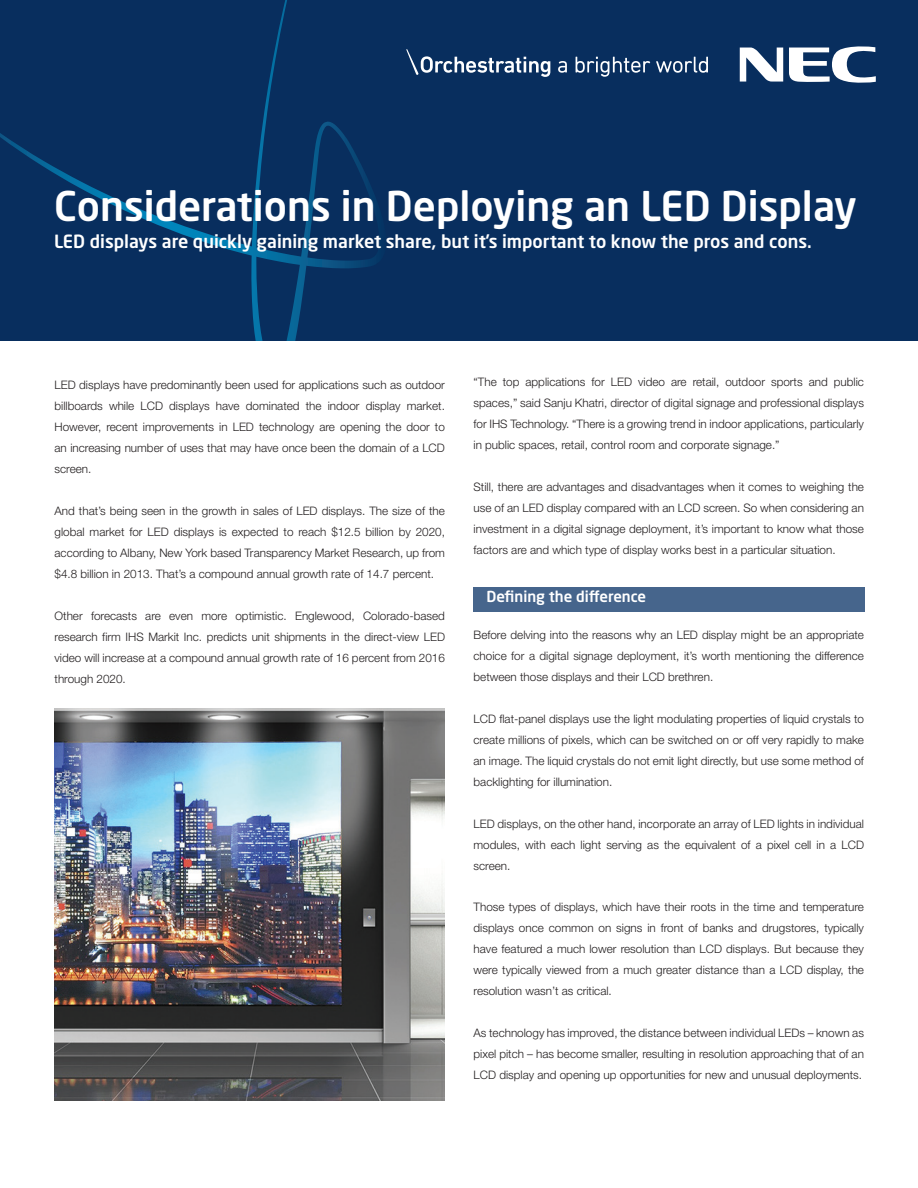
<style>
.page{position:relative;width:918px;height:1188px;background:#fff}
.page>*{position:absolute;margin:0;border:0;box-sizing:border-box;transform-origin:0 0}
.t1{font:500 40.5px "Neo Sans Std";color:#fff}
.t2{font:500 18px "Neo Sans Std";color:#fff}
.t3{font:500 15px "Neo Sans Std";color:#fff}
.t4{font:300 11.7px/21px "Helvetica Neue LT Std";color:#231f20;text-align:justify}
</style>
<div class="page">
<img style="left:55px;top:708px;width:390px;height:392px">
<div style="left:473px;top:588px;width:392px;height:24px;background:#46658c"></div>
<div style="left:0;top:0;width:918px;height:343px;background:#082e5e"></div>
<svg style="left:0;top:0;width:376px;height:341px"></svg>
<svg style="left:740px;top:48px;width:43px;height:34px"></svg>
<svg style="left:789px;top:46px;width:87px;height:37px"></svg>
<svg style="left:558px;top:61px;width:9px;height:12px"></svg>
<svg style="left:576px;top:57px;width:74px;height:20px"></svg>
<svg style="left:656px;top:57px;width:52px;height:16px"></svg>
<svg style="left:406px;top:49px;width:144px;height:28px"></svg>
<div style="left:0;top:341px;width:918px;height:15px;background:#fff"></div>
<h1 class="t1" style="left:54px;top:180px;width:804px">Considerations in Deploying an LED Display</h1>
<h2 class="t2" style="left:54px;top:230px;width:759px">LED displays are quickly gaining market share, but it’s important to know the pros and cons.</h2>
<p class="t4" style="left:55px;top:374px;width:392px">LED displays have predominantly been used for applications such as outdoor billboards while LCD displays have dominated the indoor display market.<br>However, recent improvements in LED technology are opening the door to an increasing number of uses that may have once been the domain of a LCD screen.</p>
<p class="t4" style="left:55px;top:500px;width:392px">And that’s being seen in the growth in sales of LED displays. The size of the global market for LED displays is expected to reach $12.5 billion by 2020, according to Albany, New York based Transparency Market Research, up from $4.8 billion in 2013. That’s a compound annual growth rate of 14.7 percent.</p>
<p class="t4" style="left:55px;top:605px;width:392px">Other forecasts are even more optimistic. Englewood, Colorado-based research firm IHS Markit Inc. predicts unit shipments in the direct-view LED video will increase at a compound annual growth rate of 16 percent from 2016 through 2020.</p>
<p class="t4" style="left:474px;top:371px;width:392px">“The top applications for LED video are retail, outdoor sports and public spaces,” said Sanju Khatri, director of digital signage and professional displays for IHS Technology. “There is a growing trend in indoor applications, particularly in public spaces, retail, control room and corporate signage.”</p>
<p class="t4" style="left:474px;top:476px;width:392px">Still, there are advantages and disadvantages when it comes to weighing the use of an LED display compared with an LCD screen. So when considering an investment in a digital signage deployment, it’s important to know what those factors are and which type of display works best in a particular situation.</p>
<p class="t3" style="left:486px;top:587px;width:161px">Defining the difference</p>
<p class="t4" style="left:474px;top:624px;width:392px">Before delving into the reasons why an LED display might be an appropriate choice for a digital signage deployment, it’s worth mentioning the difference between those displays and their LCD brethren.</p>
<p class="t4" style="left:474px;top:708px;width:392px">LCD flat-panel displays use the light modulating properties of liquid crystals to create millions of pixels, which can be switched on or off very rapidly to make an image. The liquid crystals do not emit light directly, but use some method of backlighting for illumination.</p>
<p class="t4" style="left:474px;top:813px;width:392px">LED displays, on the other hand, incorporate an array of LED lights in individual modules, with each light serving as the equivalent of a pixel cell in a LCD screen.</p>
<p class="t4" style="left:474px;top:896px;width:392px">Those types of displays, which have their roots in the time and temperature displays once common on signs in front of banks and drugstores, typically have featured a much lower resolution than LCD displays. But because they were typically viewed from a much greater distance than a LCD display, the resolution wasn’t as critical.</p>
<p class="t4" style="left:474px;top:1022px;width:392px">As technology has improved, the distance between individual LEDs – known as pixel pitch – has become smaller, resulting in resolution approaching that of an LCD display and opening up opportunities for new and unusual deployments.</p>
</div>
